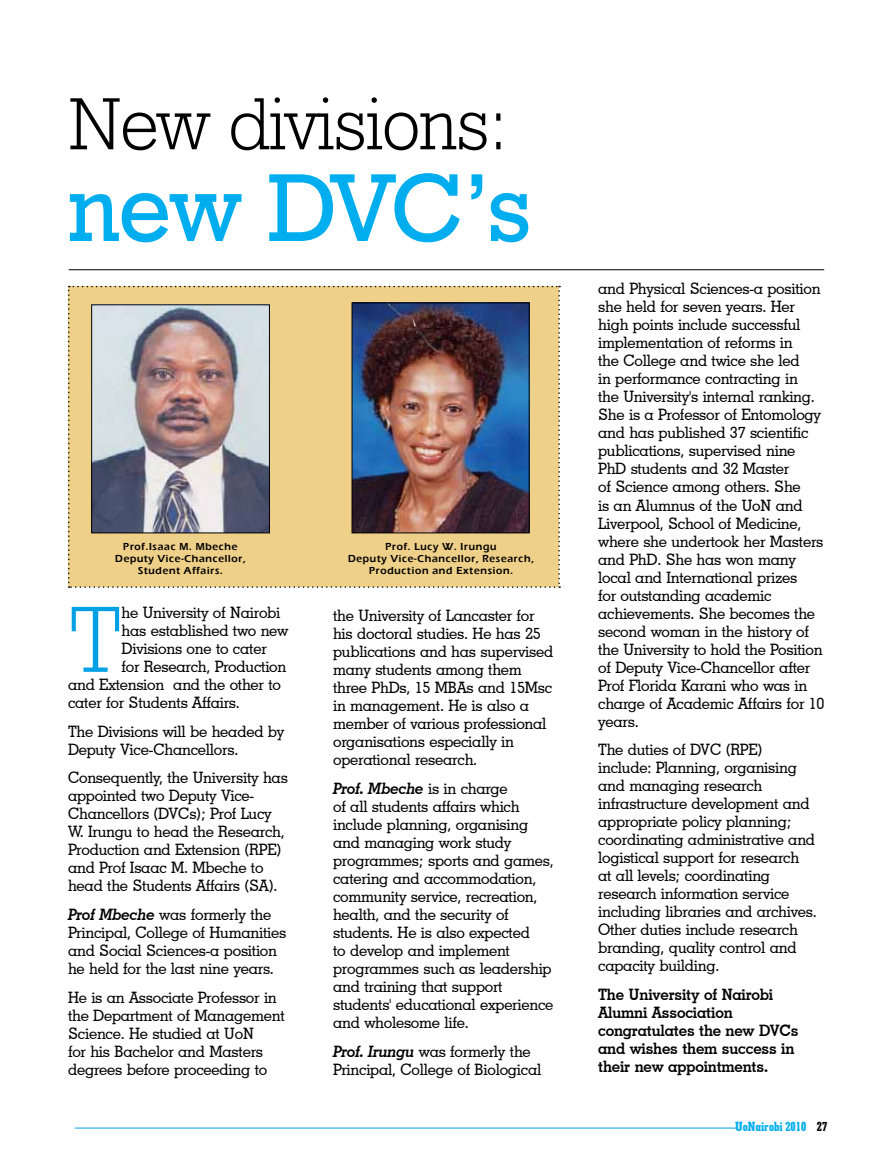
<style>
.page{position:relative;width:893px;height:1170px;background:#fff}
.page>*{position:absolute;margin:0;border:0;box-sizing:border-box;transform-origin:0 0}
.t1{font:96px "Geometric Slab 712 BT Medium A";letter-spacing:-.015em;color:#00aeef}
.t2{font:93.6px "Geometric Slab 712 BT Light A";color:#00a1e4;scale:.96 1}
.t3{font:73.5px "Geometric Slab 712 BT Light A";letter-spacing:-.015em;color:#000}
.t4{font:500 15.75px/18px "Geometric Slab 703 BT";letter-spacing:-.015em;color:#000;scale:.96 1}
.t5{font:700 15.75px/18px "Geometric Slab 703 BT";letter-spacing:-.015em;color:#000;scale:.96 1}
.t6{font:13.5px "Geometric Slab 703 BT Xtra Bold Cond";color:#00aeef}
.t7{font:600 10.5px/12px "Eras ITC";letter-spacing:.05em;color:#000;text-align:center}
.s1{font-weight:700;font-style:italic}
.s2{color:#000}
</style>
<div class="page">
<hr style="left:75px;top:1127px;width:662px;height:1px;background:#00a1e4">
<div style="left:68px;top:286px;width:492px;height:302px;background:#efd089"></div>
<img style="left:354px;top:305px;width:173px;height:226px">
<div style="left:352px;top:303px;width:177px;height:230px;border:1px solid #000"></div>
<img style="left:93px;top:306px;width:175px;height:225px">
<div style="left:91px;top:304px;width:179px;height:229px;border:1px solid #000"></div>
<hr style="left:69px;top:269px;width:755px;height:1px;background:#000">
<h3 class="t3" style="left:68px;top:79px;width:442px">New divisions:</h3>
<h1 class="t1" style="left:68px;top:148px;width:465px">new DVC’s</h1>
<p class="t7" style="left:115px;top:540px;width:133px">Prof.Isaac M. Mbeche<br>Deputy Vice-Chancellor,<br>Student Affairs.</p>
<h2 class="t2" style="left:68px;top:582px;width:59px">T</h2>
<p class="t4" style="left:122px;top:603px;width:167px">he University of Nairobi</p>
<p class="t4" style="left:122px;top:621px;width:175px">has established two new</p>
<p class="t4" style="left:122px;top:639px;width:153px">Divisions one to cater</p>
<p class="t4" style="left:122px;top:657px;width:173px">for Research, Production</p>
<p class="t4" style="left:68px;top:675px;width:223px">and Extension and the other to</p>
<p class="t4" style="left:68px;top:693px;width:181px">cater for Students Affairs.</p>
<p class="t4" style="left:68px;top:721px;width:227px">The Divisions will be headed by<br>Deputy Vice-Chancellors.</p>
<p class="t4" style="left:68px;top:768px;width:231px">Consequently, the University has appointed two Deputy Vice-<br>Chancellors (DVCs); Prof Lucy<br>W. Irungu to head the Research,<br>Production and Extension (RPE) and Prof Isaac M. Mbeche to head the Students Affairs (SA).</p>
<p class="t4" style="left:68px;top:905px;width:229px"><span class="s1">Prof Mbeche</span> was formerly the<br>Principal, College of Humanities and Social Sciences-a position he held for the last nine years.</p>
<p class="t4" style="left:68px;top:987px;width:227px">He is an Associate Professor in the Department of Management<br>Science. He studied at UoN<br>for his Bachelor and Masters degrees before proceeding to</p>
<p class="t7" style="left:348px;top:541px;width:188px">Prof. Lucy W. Irungu<br>Deputy Vice-Chancellor, Research,<br>Production and Extension.</p>
<p class="t4" style="left:333px;top:606px;width:231px">the University of Lancaster for his doctoral studies. He has 25 publications and has supervised many students among them three PhDs, 15 MBAs and 15Msc in management. He is also a member of various professional organisations especially in operational research.</p>
<p class="t4" style="left:333px;top:779px;width:231px"><span class="s1">Prof. Mbeche</span> is in charge<br>of all students affairs which include planning, organising and managing work study programmes; sports and games, catering and accommodation, community service, recreation, health, and the security of students. He is also expected<br>to develop and implement programmes such as leadership and training that support students' educational experience and wholesome life.</p>
<p class="t4" style="left:333px;top:1042px;width:219px"><span class="s1">Prof. Irungu</span> was formerly the<br>Principal, College of Biological</p>
<p class="t4" style="left:598px;top:279px;width:237px">and Physical Sciences-a position she held for seven years. Her high points include successful implementation of reforms in<br>the College and twice she led<br>in performance contracting in<br>the University's internal ranking.<br>She is a Professor of Entomology and has published 37 scientific publications, supervised nine<br>PhD students and 32 Master<br>of Science among others. She<br>is an Alumnus of the UoN and<br>Liverpool, School of Medicine, where she undertook her Masters and PhD. She has won many local and International prizes<br>for outstanding academic achievements. She becomes the second woman in the history of the University to hold the Position of Deputy Vice-Chancellor after<br>Prof Florida Karani who was in charge of Academic Affairs for 10 years.</p>
<p class="t4" style="left:598px;top:740px;width:229px">The duties of DVC (RPE) include: Planning, organising and managing research infrastructure development and appropriate policy planning; coordinating administrative and logistical support for research<br>at all levels; coordinating research information service including libraries and archives.<br>Other duties include research branding, quality control and capacity building.</p>
<p class="t5" style="left:598px;top:985px;width:210px">The University of Nairobi<br>Alumni Association congratulates the new DVCs and wishes them success in their new appointments.</p>
<p class="t6" style="left:735px;top:1117px;width:94px">UoNairobi 2010 <span class="s2">27</span></p>
</div>
